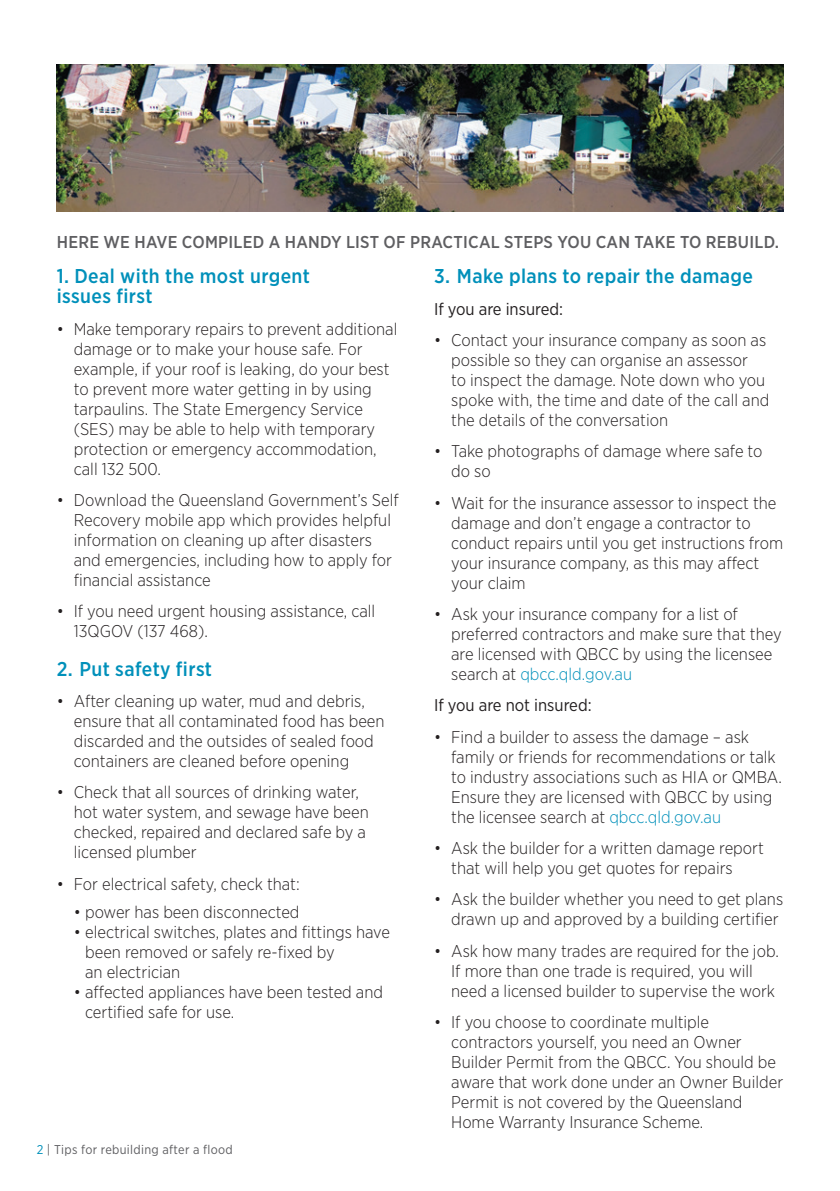
<style>
.page{position:relative;width:840px;height:1191px;background:#fff}
.page>*{position:absolute;margin:0;border:0;box-sizing:border-box;transform-origin:0 0}
.t1{font:500 20px/20px "Gotham Narrow";letter-spacing:.02em;color:#0090ba}
.t2{font:500 17.2px "Gotham Narrow";letter-spacing:.015em;color:#5f5f62}
.t3{font:300 17px/20px "Gotham Narrow";color:#231f20}
.t4{font:17px "Gotham Narrow";color:#231f20}
.t5{font:12.8px "Gotham Narrow";letter-spacing:.025em;color:#5f5f62}
.s1{color:#0090ba}
</style>
<div class="page">
<img style="left:57px;top:64px;width:725px;height:148px">
<p class="t2" style="left:57px;top:231px;width:723px">HERE WE HAVE COMPILED A HANDY LIST OF PRACTICAL STEPS YOU CAN TAKE TO REBUILD.</p>
<p class="t1" style="left:57px;top:266px;width:255px">1. Deal with the most urgent issues first</p>
<p class="t3" style="left:74px;top:318px;width:325px;text-indent:-17px">• Make temporary repairs to prevent additional damage or to make your house safe. For example, if your roof is leaking, do your best to prevent more water getting in by using tarpaulins. The State Emergency Service (SES) may be able to help with temporary protection or emergency accommodation, call 132 500.</p>
<p class="t3" style="left:74px;top:489px;width:326px;text-indent:-17px">• Download the Queensland Government’s Self Recovery mobile app which provides helpful information on cleaning up after disasters and emergencies, including how to apply for financial assistance</p>
<p class="t3" style="left:74px;top:601px;width:303px;text-indent:-17px">• If you need urgent housing assistance, call<br>13QGOV (137 468).</p>
<p class="t1" style="left:57px;top:658px;width:157px">2. Put safety first</p>
<p class="t3" style="left:74px;top:690px;width:312px;text-indent:-17px">• After cleaning up water, mud and debris, ensure that all contaminated food has been discarded and the outsides of sealed food containers are cleaned before opening</p>
<p class="t3" style="left:74px;top:782px;width:296px;text-indent:-17px">• Check that all sources of drinking water, hot water system, and sewage have been checked, repaired and declared safe by a licensed plumber</p>
<p class="t3" style="left:57px;top:873px;width:244px">• For electrical safety, check that:</p>
<p class="t3" style="left:74px;top:901px;width:227px">• power has been disconnected</p>
<p class="t3" style="left:85px;top:921px;width:306px;text-indent:-11px">• electrical switches, plates and fittings have been removed or safely re-fixed by<br>an electrician</p>
<p class="t3" style="left:85px;top:981px;width:299px;text-indent:-11px">• affected appliances have been tested and certified safe for use.</p>
<p class="t5" style="left:37px;top:1141px;width:197px"><span class="s1">2</span> | Tips for rebuilding after a flood</p>
<p class="t1" style="left:434px;top:266px;width:320px">3. Make plans to repair the damage</p>
<p class="t4" style="left:434px;top:298px;width:130px">If you are insured:</p>
<p class="t3" style="left:451px;top:329px;width:319px;text-indent:-17px">• Contact your insurance company as soon as possible so they can organise an assessor<br>to inspect the damage. Note down who you spoke with, the time and date of the call and the details of the conversation</p>
<p class="t3" style="left:451px;top:441px;width:312px;text-indent:-17px">• Take photographs of damage where safe to do so</p>
<p class="t3" style="left:451px;top:492px;width:333px;text-indent:-17px">• Wait for the insurance assessor to inspect the damage and don’t engage a contractor to conduct repairs until you get instructions from your insurance company, as this may affect your claim</p>
<p class="t3" style="left:451px;top:603px;width:332px;text-indent:-17px">• Ask your insurance company for a list of preferred contractors and make sure that they are licensed with QBCC by using the licensee search at <span class="s1">qbcc.qld.gov.au</span></p>
<p class="t4" style="left:434px;top:694px;width:159px">If you are not insured:</p>
<p class="t3" style="left:451px;top:726px;width:332px;text-indent:-17px">• Find a builder to assess the damage – ask family or friends for recommendations or talk to industry associations such as HIA or QMBA.<br>Ensure they are licensed with QBCC by using the licensee search at <span class="s1">qbcc.qld.gov.au</span></p>
<p class="t3" style="left:451px;top:837px;width:314px;text-indent:-17px">• Ask the builder for a written damage report that will help you get quotes for repairs</p>
<p class="t3" style="left:434px;top:889px;width:350px;text-align:right">• Ask the builder whether you need to get plans drawn up and approved by a building certifier</p>
<p class="t3" style="left:451px;top:940px;width:329px;text-indent:-17px">• Ask how many trades are required for the job.<br>If more than one trade is required, you will need a licensed builder to supervise the work</p>
<p class="t3" style="left:451px;top:1011px;width:333px;text-indent:-17px">• If you choose to coordinate multiple contractors yourself, you need an Owner Builder Permit from the QBCC. You should be aware that work done under an Owner Builder Permit is not covered by the Queensland Home Warranty Insurance Scheme.</p>
</div>
